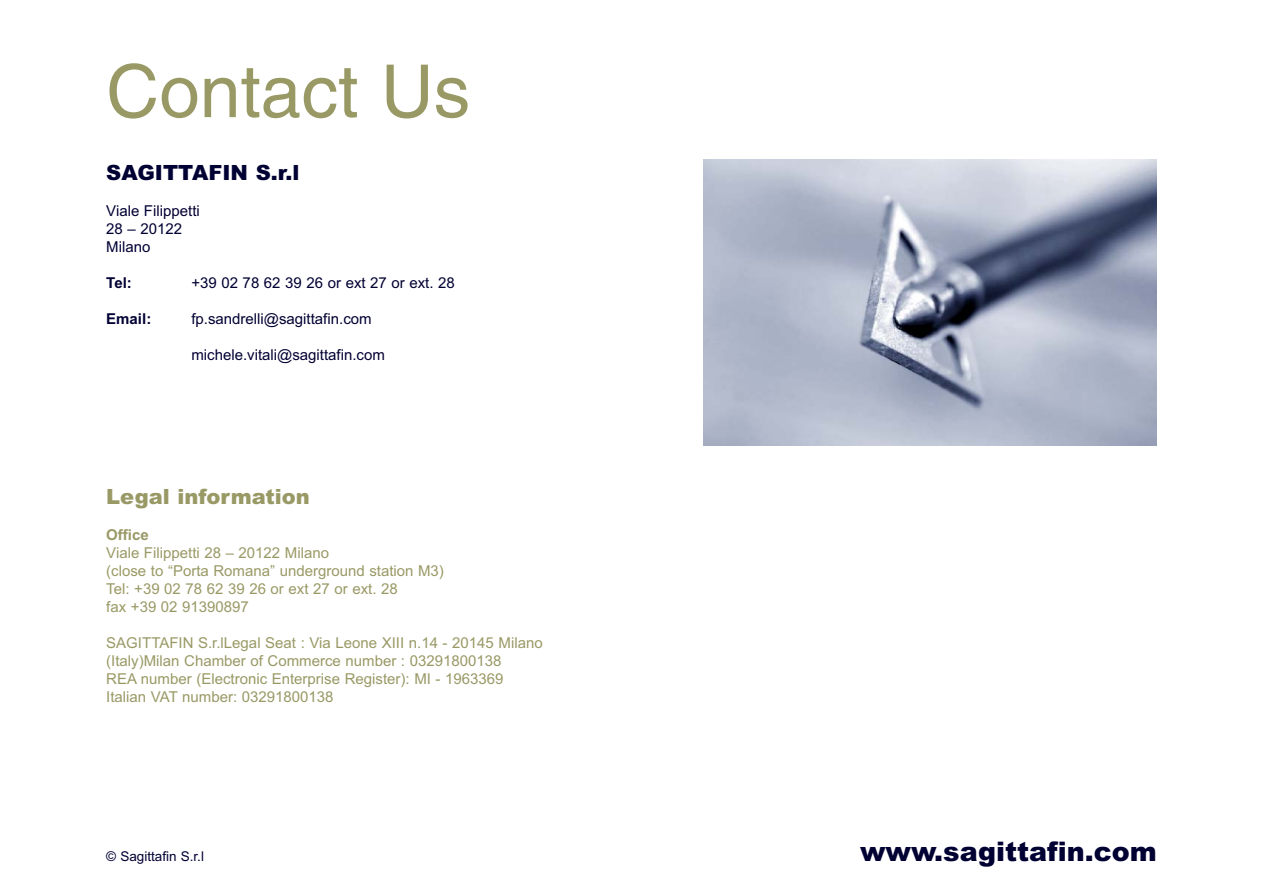
<style>
.page{position:relative;width:1263px;height:893px;background:#fff}
.page>*{position:absolute;margin:0;border:0;box-sizing:border-box;transform-origin:0 0}
.t1{font:73.2px "Helvetica";color:#996}
.t2{font:900 27px "Arial";color:#003}
.t3{font:900 21px "Arial";color:#996}
.t4{font:900 21px "Arial";color:#003}
.t5{font:15px/18px "Arial";color:#996}
.t6{font:15px/18px "Arial";color:#003}
.t7{font:700 15px "Arial";color:#003}
.t8{font:700 15px "Arial";color:#996}
.t9{font:13.5px "Arial";color:#003}
</style>
<div class="page">
<img style="left:703px;top:159px;width:454px;height:286px">
<h1 class="t1" style="left:106px;top:65px;width:365px">Contact Us</h1>
<h3 class="t4" style="left:106px;top:160px;width:195px">SAGITTAFIN S.r.l</h3>
<p class="t6" style="left:106px;top:202px;width:95px">Viale Filippetti<br>28 – 20122<br>Milano</p>
<p class="t7" style="left:106px;top:274px;width:27px">Tel:</p>
<p class="t6" style="left:191px;top:274px;width:265px">+39 02 78 62 39 26 or ext 27 or ext. 28</p>
<p class="t7" style="left:106px;top:310px;width:47px">Email:</p>
<p class="t6" style="left:191px;top:310px;width:182px">fp.sandrelli@sagittafin.com</p>
<p class="t6" style="left:191px;top:346px;width:195px">michele.vitali@sagittafin.com</p>
<h3 class="t3" style="left:106px;top:484px;width:205px">Legal information</h3>
<p class="t8" style="left:106px;top:526px;width:44px">Office</p>
<p class="t5" style="left:106px;top:544px;width:339px">Viale Filippetti 28 – 20122 Milano<br>(close to “Porta Romana” underground station M3)<br>Tel: +39 02 78 62 39 26 or ext 27 or ext. 28<br>fax +39 02 91390897</p>
<p class="t5" style="left:106px;top:634px;width:438px">SAGITTAFIN S.r.lLegal Seat : Via Leone XIII n.14 - 20145 Milano (Italy)Milan Chamber of Commerce number : 03291800138<br>REA number (Electronic Enterprise Register): MI - 1963369<br>Italian VAT number: 03291800138</p>
<p class="t9" style="left:106px;top:849px;width:99px">© Sagittafin S.r.l</p>
<h2 class="t2" style="left:860px;top:836px;width:298px">www.sagittafin.com</h2>
</div>
